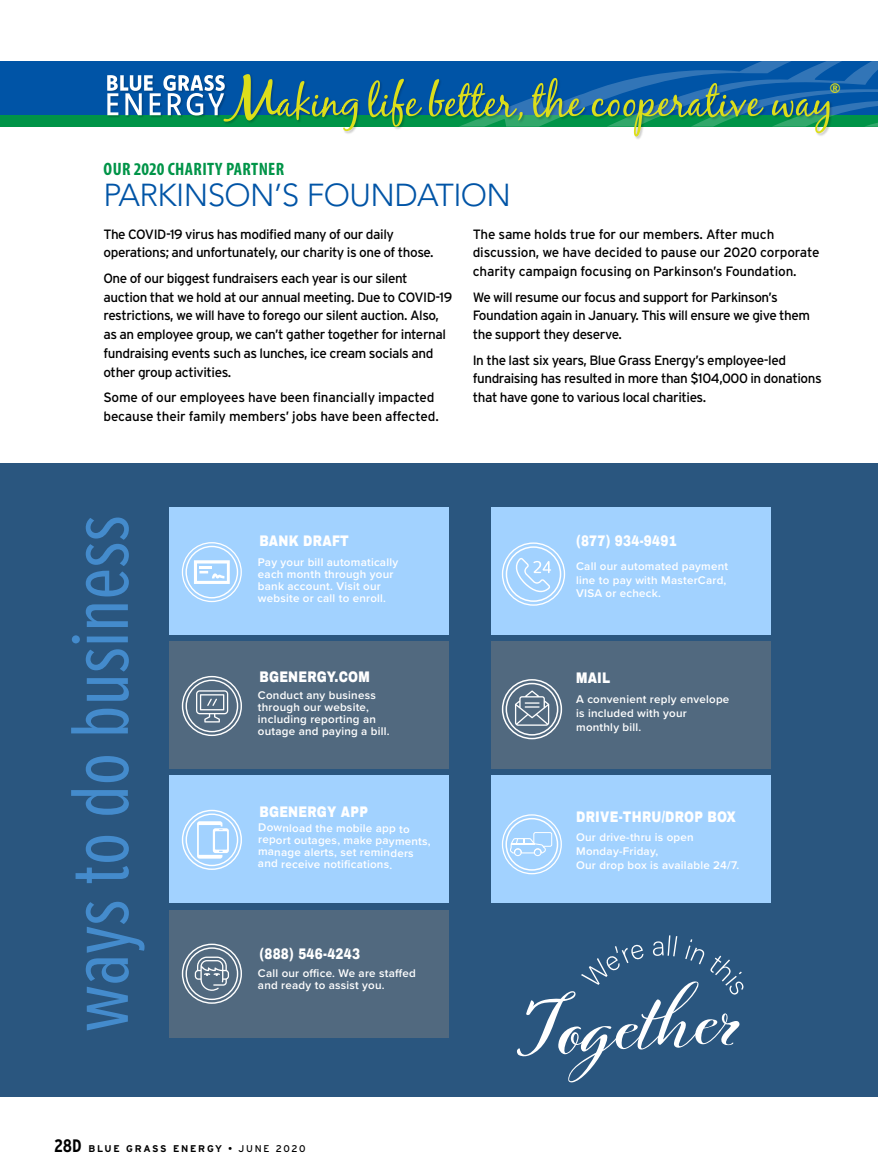
<style>
.page{position:relative;width:878px;height:1175px;background:#fff}
.page>*{position:absolute;margin:0;border:0;box-sizing:border-box;transform-origin:0 0}
.t1{font:85.05px "Proxima Nova Ex Cn";color:#448bcc}
.t2{font:700 77.55px "Cinque Donne";color:#fff}
.t3{font:36.45px "Black Jack";color:#dcde1a}
.t4{font:300 31.5px "Avenir LT Std";letter-spacing:-.02em;color:#0054a6}
.t5{font:700 condensed 18px "Myriad Pro";letter-spacing:.02em;color:#009448}
.t6{font:900 15px "Archivo";letter-spacing:.02em;color:#fff;scale:.8 1}
.t7{font:13.5px/18.8px "Interstate";letter-spacing:-.03em;color:#000}
.t8{font:13.5px/18.8px "Interstate";letter-spacing:-.01em;color:#000}
.t9{font:600 11.55px/12px "Proxima Nova";letter-spacing:.02em;color:#fff}
.t10{font:700 9.75px "Interstate";letter-spacing:.18em;color:#000}
.s1{font-stretch:condensed;font-size:18px}
.s2{font-weight:400}
</style>
<div class="page">
<div style="left:0;top:463px;width:878px;height:634px;background:#2a567f"></div>
<div style="left:169px;top:507px;width:280px;height:128px;background:#a2d2ff"></div>
<div style="left:490px;top:507px;width:280px;height:128px;background:#a2d2ff"></div>
<div style="left:169px;top:775px;width:280px;height:128px;background:#a2d2ff"></div>
<div style="left:490px;top:775px;width:280px;height:128px;background:#a2d2ff"></div>
<div style="left:169px;top:641px;width:280px;height:128px;background:#51697f"></div>
<div style="left:490px;top:641px;width:280px;height:128px;background:#51697f"></div>
<div style="left:169px;top:909px;width:280px;height:128px;background:#51697f"></div>
<div style="left:0;top:61px;width:878px;height:61px;background:#0054a6"></div>
<div style="left:0;top:115px;width:878px;height:12px;background:#009448"></div>
<svg style="left:107px;top:61px;width:771px;height:75px"></svg>
<div style="left:185px;top:546px;width:53px;height:52px;border:1px solid #fff;border-radius:50%"></div>
<div style="left:182px;top:542px;width:60px;height:60px;border:1px solid #fff;border-radius:50%"></div>
<svg style="left:196px;top:562px;width:32px;height:20px"></svg>
<div style="left:194px;top:560px;width:36px;height:24px;border:1px solid #fff"></div>
<svg style="left:197px;top:821px;width:32px;height:37px"></svg>
<div style="left:185px;top:813px;width:53px;height:53px;border:1px solid #fff;border-radius:50%"></div>
<div style="left:215px;top:831px;width:12px;height:18px;background:#a2d2ff"></div>
<div style="left:182px;top:809px;width:60px;height:61px;border:1px solid #fff;border-radius:50%"></div>
<div style="left:185px;top:679px;width:53px;height:53px;border:1px solid #fff;border-radius:50%"></div>
<div style="left:182px;top:676px;width:60px;height:60px;border:1px solid #fff;border-radius:50%"></div>
<svg style="left:196px;top:690px;width:32px;height:32px"></svg>
<svg style="left:195px;top:956px;width:34px;height:34px"></svg>
<div style="left:185px;top:947px;width:53px;height:53px;border:1px solid #fff;border-radius:50%"></div>
<div style="left:182px;top:943px;width:60px;height:60px;border:1px solid #fff;border-radius:50%"></div>
<div style="left:505px;top:818px;width:53px;height:52px;border:2px solid #fff;border-radius:50%"></div>
<div style="left:502px;top:814px;width:60px;height:60px;border:1px solid #fff;border-radius:50%"></div>
<svg style="left:510px;top:831px;width:42px;height:25px"></svg>
<div style="left:505px;top:683px;width:53px;height:52px;border:2px solid #fff;border-radius:50%"></div>
<div style="left:502px;top:679px;width:60px;height:60px;border:2px solid #fff;border-radius:50%"></div>
<svg style="left:515px;top:690px;width:34px;height:35px"></svg>
<div style="left:505px;top:546px;width:56px;height:56px;border:2px solid #fff;border-radius:50%"></div>
<div style="left:502px;top:542px;width:63px;height:63px;border:1px solid #fff;border-radius:50%"></div>
<svg style="left:516px;top:558px;width:35px;height:35px"></svg>
<svg style="left:581px;top:944px;width:62px;height:40px"></svg>
<svg style="left:652px;top:935px;width:25px;height:21px"></svg>
<svg style="left:685px;top:939px;width:59px;height:56px"></svg>
<h3 class="t3" style="left:828px;top:76px;width:16px">®</h3>
<h3 class="t5" style="left:104px;top:157px;width:182px">OUR 2020 CHARITY PARTNER</h3>
<h3 class="t4" style="left:103px;top:177px;width:409px">PARKINSON’S FOUNDATION</h3>
<p class="t7" style="left:103px;top:224px;width:332px">The COVID-19 virus has modified many of our daily operations; and unfortunately, our charity is one of those.</p>
<p class="t7" style="left:103px;top:269px;width:350px">One of our biggest fundraisers each year is our silent auction that we hold at our annual meeting. Due to COVID-19 restrictions, we will have to forego our silent auction. Also, as an employee group, we can’t gather together for internal fundraising events such as lunches, ice cream socials and other group activities.</p>
<p class="t8" style="left:103px;top:388px;width:337px">Some of our employees have been financially impacted because their family members’ jobs have been affected.</p>
<p class="t8" style="left:472px;top:224px;width:348px">The same holds true for our members. After much discussion, we have decided to pause our 2020 corporate charity campaign focusing on Parkinson’s Foundation.</p>
<p class="t7" style="left:472px;top:287px;width:339px">We will resume our focus and support for Parkinson’s<br>Foundation again in January. This will ensure we give them the support they deserve.</p>
<p class="t7" style="left:472px;top:350px;width:350px">In the last six years, Blue Grass Energy’s employee-led fundraising has resulted in more than $104,000 in donations that have gone to various local charities.</p>
<h1 class="t1" style="left:38px;top:1031px;width:518px;rotate:-90deg">ways to do business</h1>
<p class="t6" style="left:259px;top:532px;width:113px">BANK DRAFT</p>
<p class="t9" style="left:258px;top:556px;width:142px">Pay your bill automatically each month through your bank account. Visit our website or call to enroll.</p>
<p class="t6" style="left:259px;top:668px;width:139px">BGENERGY.COM</p>
<p class="t9" style="left:258px;top:689px;width:133px">Conduct any business through our website, including reporting an outage and paying a bill.</p>
<p class="t6" style="left:259px;top:802px;width:137px">BGENERGY APP</p>
<p class="t9" style="left:258px;top:822px;width:174px">Download the mobile app to report outages, make payments, manage alerts, set reminders and receive notifications.</p>
<p class="t6" style="left:259px;top:945px;width:127px">(888) 546-4243</p>
<p class="t9" style="left:258px;top:967px;width:159px">Call our office. We are staffed and ready to assist you.</p>
<p class="t10" style="left:54px;top:1143px;width:253px"><span class="s1">28D</span> BLUE GRASS ENERGY <span class="s2">• JUNE 2020</span></p>
<p class="t6" style="left:576px;top:532px;width:127px">(877) 934-9491</p>
<p class="t9" style="left:576px;top:559px;width:153px;line-height:13.8px">Call our automated payment line to pay with MasterCard,<br>VISA or echeck.</p>
<p class="t6" style="left:576px;top:669px;width:44px">MAIL</p>
<p class="t9" style="left:576px;top:692px;width:155px;line-height:13.8px">A convenient reply envelope is included with your monthly bill.</p>
<p class="t6" style="left:576px;top:807px;width:201px">DRIVE-THRU/DROP BOX</p>
<p class="t9" style="left:576px;top:830px;width:164px;line-height:13.8px">Our drive-thru is open<br>Monday-Friday,<br>Our drop box is available 24/7.</p>
<h2 class="t2" style="left:516px;top:982px;width:223px;rotate:-4deg">Togeth er</h2>
</div>
